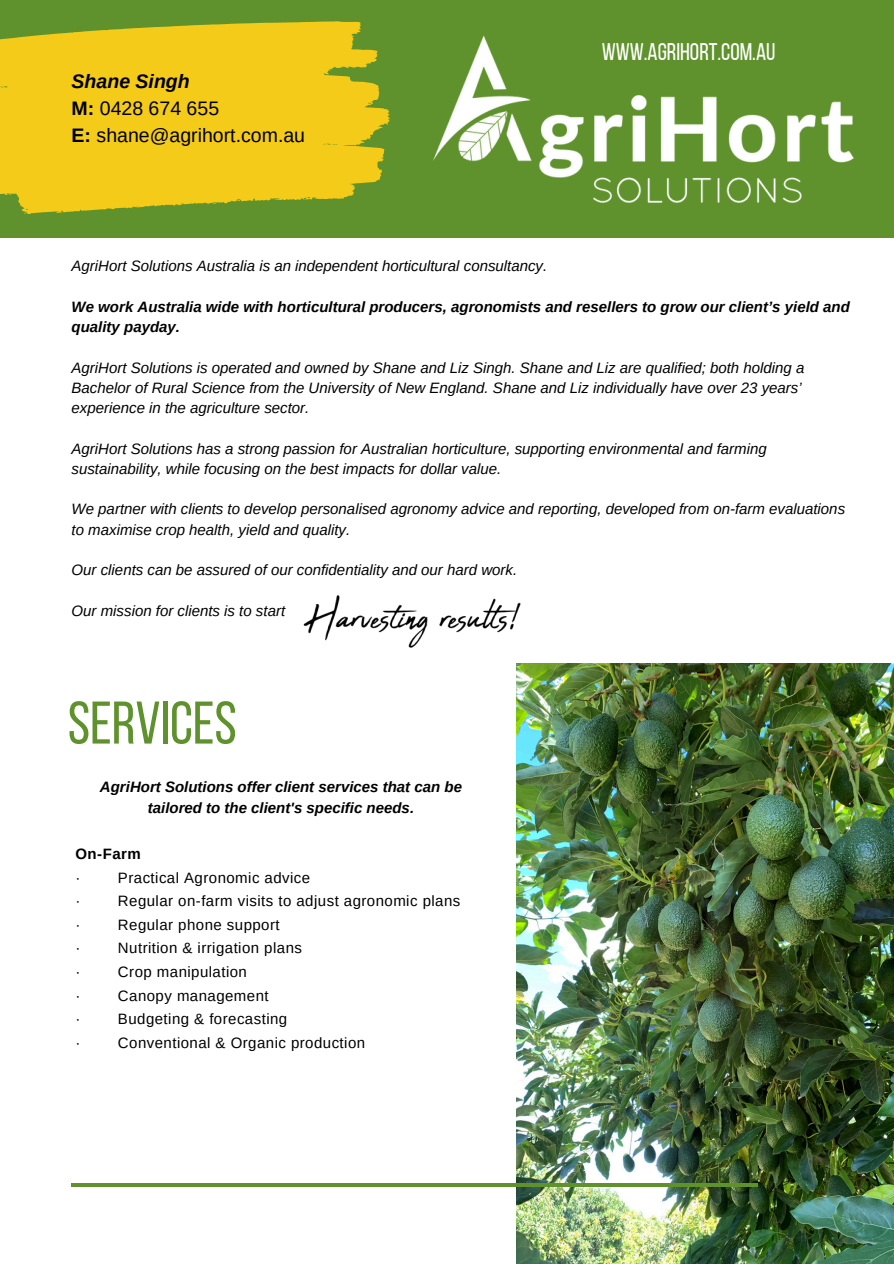
<style>
.page{position:relative;width:894px;height:1264px;background:#fff}
.page>*{position:absolute;margin:0;border:0;box-sizing:border-box;transform-origin:0 0}
.t1{font:60px "Bebas Neue";color:#5f922c}
.t2{font:24px "Bebas Neue";color:#fff}
.t3{font:19.5px/27px "Arimo";color:#000}
.t4{font:italic 15px/20.2px "Arimo";color:#000}
.t5{font:15px "Arimo";letter-spacing:.03em;color:#000}
.t6{font:italic 700 15px/20.2px "Arimo";color:#000}
.t7{font:700 15px "Arimo";letter-spacing:.03em;color:#000}
.s1{font-weight:700;font-style:italic}
.s2{font-weight:700}
</style>
<div class="page">
<svg style="left:0;top:0;width:893px;height:238px;background:#a7ad22"></svg>
<img style="left:516px;top:663px;width:377px;height:600px">
<hr style="left:72px;top:1183px;width:685px;height:3px;background:#5f922c">
<img style="left:303px;top:595px;width:218px;height:53px">
<img style="left:421px;top:29px;width:440px;height:185px">
<svg style="left:324px;top:32px;width:65px;height:84px;background:#bcb51f"></svg>
<p class="t3" style="left:72px;top:68px;width:235px"><span class="s1">Shane Singh<br></span><span class="s2">M:</span> 0428 674 655<br><span class="s2">E:</span> shane@agrihort.com.au</p>
<p class="t2" style="left:601px;top:42px;width:175px">WWW.AGRIHORT.COM.AU</p>
<p class="t4" style="left:72px;top:256px;width:477px">AgriHort Solutions Australia is an independent horticultural consultancy.</p>
<h2 class="t6" style="left:72px;top:296px;width:779px">We work Australia wide with horticultural producers, agronomists and resellers to grow our client’s yield and quality payday.</h2>
<p class="t4" style="left:72px;top:357px;width:734px">AgriHort Solutions is operated and owned by Shane and Liz Singh. Shane and Liz are qualified; both holding a<br>Bachelor of Rural Science from the University of New England. Shane and Liz individually have over 23 years’ experience in the agriculture sector.</p>
<p class="t4" style="left:72px;top:438px;width:696px">AgriHort Solutions has a strong passion for Australian horticulture, supporting environmental and farming sustainability, while focusing on the best impacts for dollar value.</p>
<p class="t4" style="left:72px;top:499px;width:774px">We partner with clients to develop personalised agronomy advice and reporting, developed from on-farm evaluations to maximise crop health, yield and quality.</p>
<p class="t4" style="left:72px;top:560px;width:447px">Our clients can be assured of our confidentiality and our hard work.</p>
<p class="t4" style="left:72px;top:600px;width:215px">Our mission for clients is to start</p>
<p class="t1" style="left:68px;top:698px;width:170px">SERVICES</p>
<p class="t6" style="left:100px;top:777px;width:363px;text-align:center">AgriHort Solutions offer client services that can be tailored to the client's specific needs.</p>
<p class="t7" style="left:75px;top:845px;width:67px">On-Farm</p>
<h1 class="t5" style="left:75px;top:869px;width:6px">·</h1>
<h1 class="t5" style="left:118px;top:869px;width:194px">Practical Agronomic advice</h1>
<h4 class="t5" style="left:75px;top:892px;width:6px">·</h4>
<h4 class="t5" style="left:118px;top:892px;width:344px">Regular on-farm visits to adjust agronomic plans</h4>
<p class="t5" style="left:75px;top:916px;width:6px">·</p>
<p class="t5" style="left:118px;top:916px;width:163px">Regular phone support</p>
<p class="t5" style="left:75px;top:939px;width:6px">·</p>
<p class="t5" style="left:118px;top:939px;width:185px">Nutrition &amp; irrigation plans</p>
<p class="t5" style="left:75px;top:963px;width:6px">·</p>
<p class="t5" style="left:118px;top:963px;width:130px">Crop manipulation</p>
<p class="t5" style="left:75px;top:987px;width:6px">·</p>
<p class="t5" style="left:118px;top:987px;width:152px">Canopy management</p>
<p class="t5" style="left:75px;top:1010px;width:6px">·</p>
<p class="t5" style="left:118px;top:1010px;width:171px">Budgeting &amp; forecasting</p>
<p class="t5" style="left:75px;top:1034px;width:6px">·</p>
<p class="t5" style="left:118px;top:1034px;width:249px">Conventional &amp; Organic production</p>
</div>
